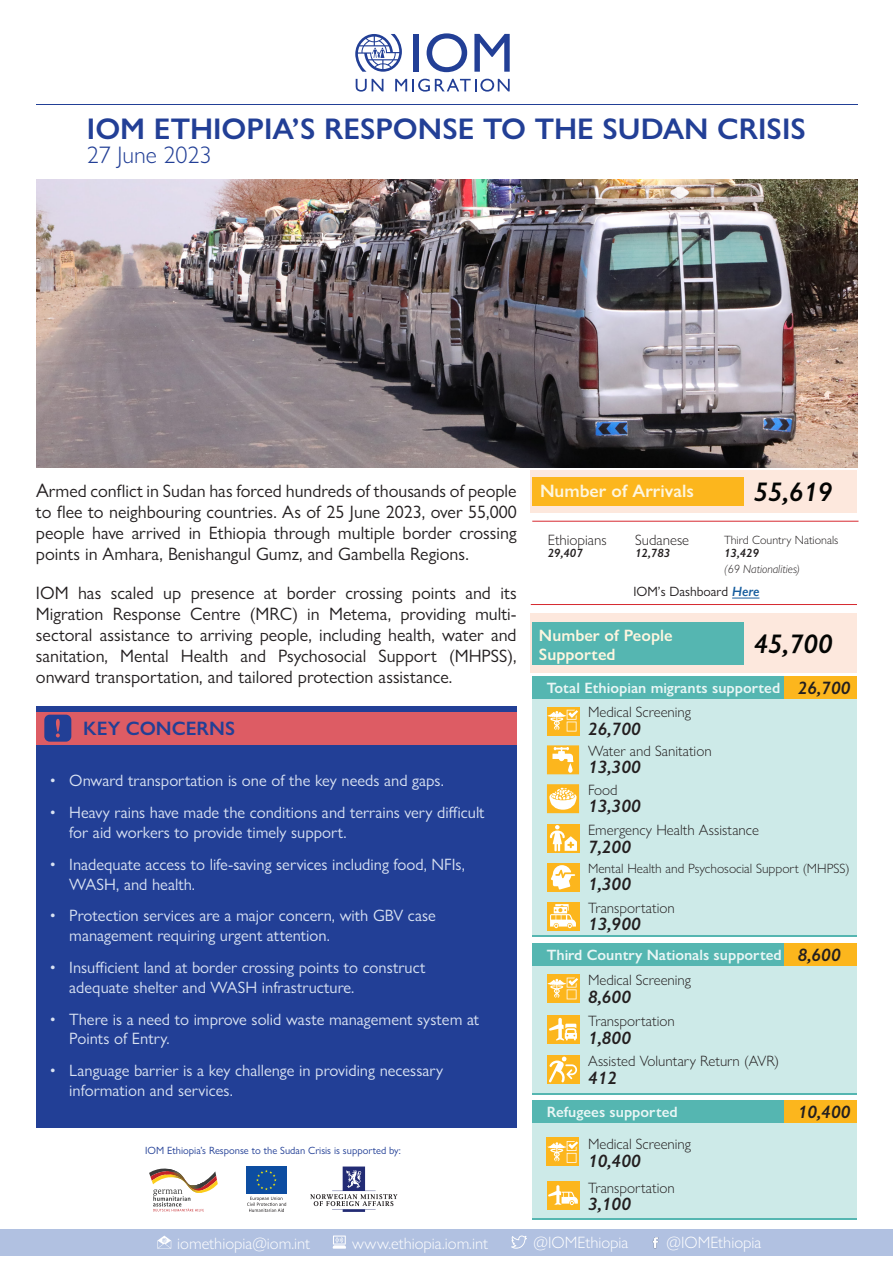
<style>
.page{position:relative;width:893px;height:1263px;background:#fff}
.page>*{position:absolute;margin:0;border:0;box-sizing:border-box;transform-origin:0 0}
.t1{font:600 30px "Gill Sans Nova";color:#223f96}
.t2{font:italic 600 27px "Gill Sans Nova";color:#040503}
.t3{font:300 24px "Gill Sans Nova";color:#223f96}
.t4{font:600 19.5px "Gill Sans Nova";color:#223f96}
.t5{font:18px/21px "Gill Sans Nova";color:#231f20;text-align:justify}
.t6{font:italic 600 18px/38.8px "Gill Sans Nova";color:#231f20}
.t7{font:600 18px "Gill Sans Nova";color:#fef6df}
.t8{font:16.5px/19.8px "Gill Sans Nova";color:#d9e2f2}
.t9{font:300 16.5px "Gill Sans Nova";color:#fff}
.t10{font:600 16.5px/19.8px "Gill Sans Nova";color:#fef6df}
.t11{font:300 15px "Gill Sans Nova";color:#231f20}
.t12{font:600 15px "Gill Sans Nova";color:#e9f6f5}
.t13{font:300 13.5px "Gill Sans Nova";color:#231f20}
.t14{font:13.5px "Gill Sans Nova";color:#231f20}
.t15{font:300 12px "Gill Sans Nova";color:#231f20}
.t16{font:italic 600 12px "Gill Sans Nova";color:#231f20}
.t17{font:italic 300 12px "Gill Sans Nova";color:#231f20}
.t18{font:10.5px "Gill Sans Nova";color:#223f96}
.s1{font-size:19.5px}
.s2{font-weight:600;font-style:italic;color:#175d9e}
</style>
<div class="page">
<div style="left:531px;top:470px;width:326px;height:43px;background:#fde8dd"></div>
<div style="left:531px;top:613px;width:326px;height:60px;background:#fde8dd"></div>
<div style="left:533px;top:699px;width:324px;height:236px;background:#cdeae8"></div>
<div style="left:533px;top:943px;width:324px;height:150px;background:#cdeae8"></div>
<div style="left:533px;top:1100px;width:324px;height:119px;background:#cdeae8"></div>
<div style="left:533px;top:477px;width:211px;height:29px;background:#fcb61d"></div>
<div style="left:533px;top:622px;width:211px;height:43px;background:#55b6b1"></div>
<hr style="left:36px;top:104px;width:821px;height:1px;background:#223f96">
<svg style="left:732px;top:598px;width:27px;height:1px"></svg>
<img style="left:36px;top:179px;width:821px;height:288px">
<div style="left:547px;top:974px;width:32px;height:29px;background:#fcb61d"></div>
<div style="left:547px;top:1136px;width:32px;height:29px;background:#fcb61d"></div>
<div style="left:547px;top:1015px;width:32px;height:29px;background:#fcb61d"></div>
<div style="left:547px;top:1055px;width:32px;height:29px;background:#fcb61d"></div>
<svg style="left:549px;top:1018px;width:28px;height:22px"></svg>
<div style="left:414px;top:34px;width:5px;height:38px;background:#223f96"></div>
<svg style="left:427px;top:33px;width:40px;height:39px"></svg>
<svg style="left:474px;top:34px;width:36px;height:38px"></svg>
<svg style="left:356px;top:79px;width:27px;height:13px"></svg>
<svg style="left:395px;top:79px;width:115px;height:13px"></svg>
<svg style="left:355px;top:34px;width:47px;height:38px"></svg>
<svg style="left:547px;top:977px;width:31px;height:22px"></svg>
<svg style="left:547px;top:1141px;width:31px;height:22px"></svg>
<svg style="left:549px;top:1056px;width:28px;height:26px"></svg>
<div style="left:533px;top:677px;width:324px;height:22px;background:#55b6b1"></div>
<div style="left:785px;top:677px;width:72px;height:22px;background:#fcb61d"></div>
<div style="left:533px;top:943px;width:324px;height:23px;background:#55b6b1"></div>
<div style="left:533px;top:1100px;width:324px;height:23px;background:#55b6b1"></div>
<hr style="left:531px;top:604px;width:326px;height:1px;background:#d6292f">
<hr style="left:532px;top:521px;width:326px;height:1px;background:#d6292f">
<hr style="left:533px;top:935px;width:324px;height:2px;background:#55b6b1">
<hr style="left:533px;top:1093px;width:324px;height:2px;background:#55b6b1">
<hr style="left:533px;top:1218px;width:324px;height:1px;background:#55b6b1">
<div style="left:547px;top:745px;width:32px;height:29px;background:#fcb61d"></div>
<div style="left:547px;top:784px;width:32px;height:29px;background:#fcb61d"></div>
<div style="left:547px;top:706px;width:32px;height:29px;background:#fcb61d"></div>
<svg style="left:552px;top:747px;width:21px;height:26px"></svg>
<svg style="left:547px;top:710px;width:31px;height:21px"></svg>
<div style="left:547px;top:824px;width:32px;height:29px;background:#fcb61d"></div>
<svg style="left:550px;top:825px;width:27px;height:26px"></svg>
<div style="left:547px;top:902px;width:32px;height:29px;background:#fcb61d"></div>
<svg style="left:550px;top:904px;width:26px;height:24px"></svg>
<svg style="left:549px;top:787px;width:28px;height:23px"></svg>
<div style="left:36px;top:706px;width:481px;height:422px;background:#223f96"></div>
<div style="left:0;top:1229px;width:893px;height:26px;background:#b1c1e1"></div>
<svg style="left:157px;top:1235px;width:14px;height:14px"></svg>
<svg style="left:332px;top:1235px;width:14px;height:14px"></svg>
<svg style="left:511px;top:1235px;width:16px;height:14px"></svg>
<img style="left:652px;top:1237px;width:7px;height:12px">
<div style="left:36px;top:712px;width:481px;height:32px;background:#dd5c64"></div>
<svg style="left:44px;top:715px;width:27px;height:27px"></svg>
<div style="left:785px;top:943px;width:72px;height:23px;background:#fcb61d"></div>
<div style="left:785px;top:1100px;width:72px;height:23px;background:#fcb61d"></div>
<div style="left:547px;top:1180px;width:32px;height:29px;background:#fcb61d"></div>
<svg style="left:548px;top:1185px;width:30px;height:20px"></svg>
<div style="left:547px;top:863px;width:32px;height:29px;background:#fcb61d"></div>
<svg style="left:551px;top:865px;width:24px;height:25px"></svg>
<svg style="left:149px;top:1168px;width:69px;height:43px"></svg>
<div style="left:246px;top:1166px;width:41px;height:28px;background:#0d4da1"></div>
<svg style="left:256px;top:1170px;width:21px;height:20px"></svg>
<svg style="left:247px;top:1197px;width:39px;height:15px"></svg>
<svg style="left:310px;top:1166px;width:87px;height:46px"></svg>
<h1 class="t1" style="left:87px;top:110px;width:721px">IOM ETHIOPIA’S RESPONSE TO THE SUDAN CRISIS</h1>
<h3 class="t3" style="left:87px;top:140px;width:126px">27 June 2023</h3>
<h2 class="t2" style="left:754px;top:475px;width:81px">55,619</h2>
<p class="t5" style="left:36px;top:480px;width:482px"><span class="s1">A</span>rmed conflict in Sudan has forced hundreds of thousands of people to flee to neighbouring countries. As of 25 June 2023, over 55,000 people have arrived in Ethiopia through multiple border crossing points in Amhara, Benishangul Gumz, and Gambella Regions.</p>
<p class="t5" style="left:36px;top:582px;width:482px">IOM has scaled up presence at border crossing points and its Migration Response Centre (MRC) in Metema, providing multi&shy;sectoral assistance to arriving people, including health, water and sanitation, Mental Health and Psychosocial Support (MHPSS), onward transportation, and tailored protection assistance.</p>
<p class="t14" style="left:633px;top:583px;width:128px">IOM’s Dashboard <span class="s2">Here</span></p>
<p class="t7" style="left:540px;top:480px;width:155px">Number of Arrivals</p>
<p class="t11" style="left:548px;top:530px;width:61px">Ethiopians</p>
<p class="t11" style="left:635px;top:530px;width:56px">Sudanese</p>
<p class="t15" style="left:724px;top:532px;width:116px">Third Country Nationals</p>
<p class="t17" style="left:724px;top:562px;width:77px">(69 Nationalities)</p>
<p class="t16" style="left:548px;top:546px;width:37px">29,407</p>
<p class="t16" style="left:635px;top:546px;width:37px">12,783</p>
<p class="t16" style="left:724px;top:546px;width:37px">13,429</p>
<p class="t10" style="left:539px;top:625px;width:135px">Number of People<br>Supported</p>
<h2 class="t2" style="left:754px;top:627px;width:81px">45,700</h2>
<p class="t6" style="left:798px;top:668px;width:54px">26,700</p>
<p class="t12" style="left:547px;top:678px;width:235px">Total Ethiopian migrants supported</p>
<p class="t4" style="left:83px;top:717px;width:154px">KEY CONCERNS</p>
<p class="t8" style="left:50px;top:771px;width:396px">• Onward transportation is one of the key needs and gaps.</p>
<p class="t8" style="left:69px;top:802px;width:417px;text-indent:-20px">• Heavy rains have made the conditions and terrains very difficult for aid workers to provide timely support.</p>
<p class="t8" style="left:69px;top:854px;width:397px;text-indent:-20px">• Inadequate access to life-saving services including food, NFIs,<br>WASH, and health.</p>
<p class="t8" style="left:69px;top:906px;width:368px;text-indent:-20px">• Protection services are a major concern, with GBV case management requiring urgent attention.</p>
<p class="t8" style="left:69px;top:957px;width:358px;text-indent:-20px">• Insufficient land at border crossing points to construct adequate shelter and WASH infrastructure.</p>
<p class="t8" style="left:69px;top:1009px;width:412px;text-indent:-20px">• There is a need to improve solid waste management system at<br>Points of Entry.</p>
<p class="t8" style="left:69px;top:1060px;width:375px;text-indent:-20px">• Language barrier is a key challenge in providing necessary information and services.</p>
<p class="t18" style="left:145px;top:1144px;width:257px">IOM Ethiopia’s Response to the Sudan Crisis is supported by:</p>
<p class="t11" style="left:588px;top:703px;width:105px">Medical Screening</p>
<p class="t6" style="left:588px;top:710px;width:54px">26,700</p>
<p class="t11" style="left:588px;top:742px;width:125px">Water and Sanitation</p>
<p class="t11" style="left:588px;top:781px;width:31px">Food</p>
<p class="t6" style="left:588px;top:747px;width:54px">13,300<br>13,300</p>
<p class="t11" style="left:588px;top:820px;width:172px">Emergency Health Assistance</p>
<p class="t6" style="left:588px;top:827px;width:44px">7,200</p>
<p class="t13" style="left:588px;top:860px;width:263px">Mental Health and Psychosocial Support (MHPSS)</p>
<p class="t6" style="left:588px;top:865px;width:44px">1,300</p>
<p class="t11" style="left:588px;top:899px;width:88px">Transportation</p>
<p class="t6" style="left:588px;top:904px;width:54px">13,900</p>
<p class="t6" style="left:798px;top:935px;width:44px">8,600</p>
<p class="t12" style="left:547px;top:945px;width:273px">Third Country Nationals supported with:</p>
<p class="t11" style="left:588px;top:971px;width:105px">Medical Screening</p>
<p class="t6" style="left:588px;top:977px;width:44px">8,600</p>
<p class="t11" style="left:588px;top:1011px;width:88px">Transportation</p>
<p class="t11" style="left:588px;top:1052px;width:193px">Assisted Voluntary Return (AVR)</p>
<p class="t6" style="left:588px;top:1018px;width:44px">1,800</p>
<p class="t6" style="left:588px;top:1058px;width:31px">412</p>
<p class="t12" style="left:547px;top:1103px;width:132px">Refugees supported</p>
<p class="t11" style="left:588px;top:1134px;width:105px">Medical Screening</p>
<p class="t6" style="left:588px;top:1141px;width:54px">10,400</p>
<p class="t6" style="left:588px;top:1184px;width:44px">3,100</p>
<p class="t11" style="left:588px;top:1179px;width:88px">Transportation</p>
<p class="t6" style="left:798px;top:1092px;width:54px">10,400</p>
<p class="t9" style="left:177px;top:1233px;width:134px">iomethiopia@iom.int</p>
<p class="t9" style="left:352px;top:1233px;width:137px">www.ethiopia.iom.int</p>
<p class="t9" style="left:534px;top:1232px;width:96px">@IOMEthiopia</p>
<p class="t9" style="left:666px;top:1232px;width:96px">@IOMEthiopia</p>
</div>
